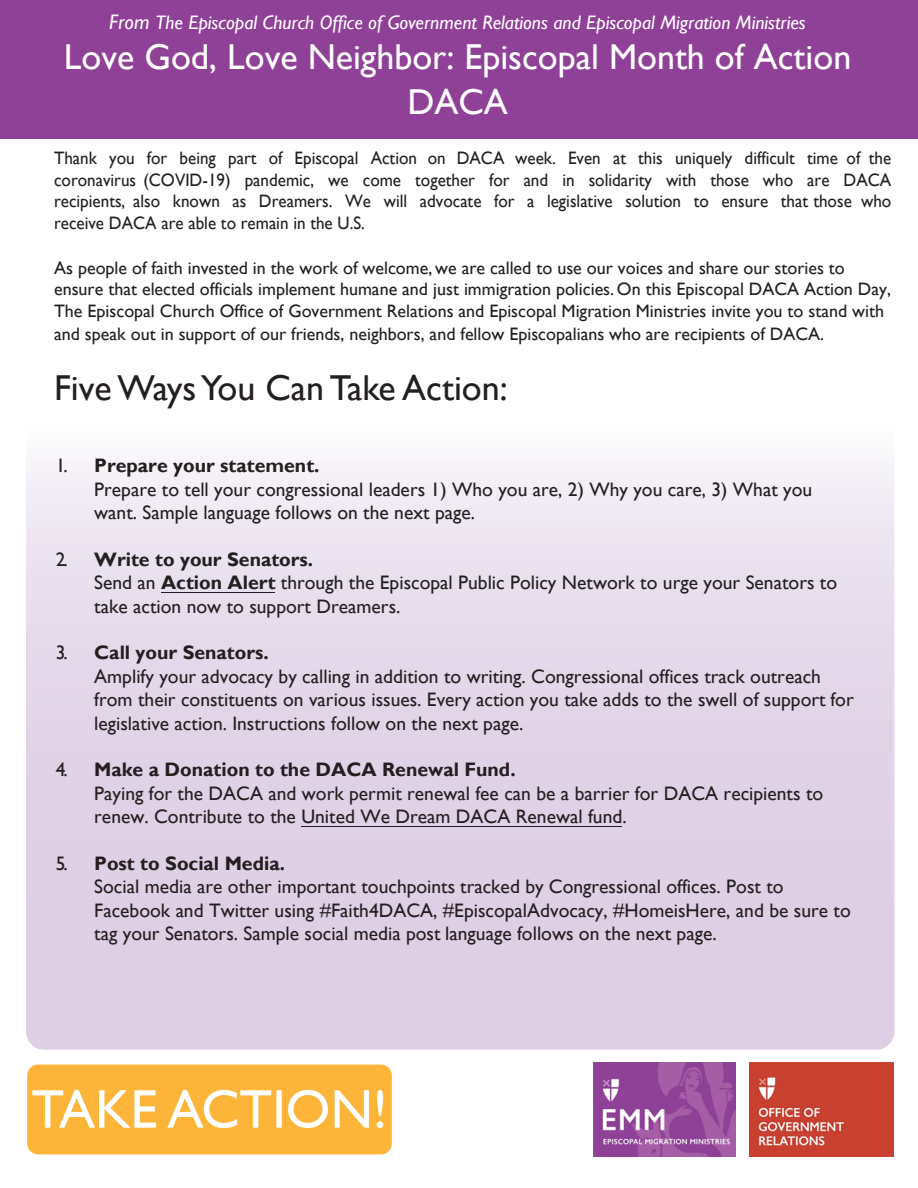
<style>
.page{position:relative;width:918px;height:1188px;background:#fff}
.page>*{position:absolute;margin:0;border:0;box-sizing:border-box;transform-origin:0 0}
.t1{font:36px/44.5px "Gill Sans";color:#fff;text-align:center}
.t2{font:36px "Gill Sans";color:#231f20}
.t3{font:19.5px/23.4px "Gill Sans";color:#231f20}
.t4{font:italic 19.5px "Gill Sans";color:#fff}
.t5{font:18px/22px "Gill Sans";color:#231f20}
.t6{font:18px/21.6px "Gill Sans";color:#231f20;text-align:justify;scale:.95 1}
.s1{font-size:21px}
.s2{font-weight:700}
</style>
<div class="page">
<div style="left:26px;top:152px;width:869px;height:898px;background:linear-gradient(to bottom,#fff,#d7c4df);border-radius:18px"></div>
<div style="left:0;top:0;width:918px;height:139px;background:#8f4198"></div>
<img style="left:749px;top:1063px;width:144px;height:93px">
<img style="left:593px;top:1063px;width:143px;height:93px">
<img style="left:27px;top:1064px;width:365px;height:91px">
<hr style="left:302px;top:826px;width:320px;height:1px;background:#231f20">
<hr style="left:161px;top:592px;width:114px;height:1px;background:#231f20">
<p class="t4" style="left:109px;top:11px;width:698px"><span class="s1">From</span> The Episcopal Church Office of Government Relations and Episcopal Migration Ministries</p>
<h1 class="t1" style="left:64px;top:36px;width:789px">Love God, Love Neighbor: Episcopal Month of Action<br>DACA</h1>
<p class="t6" style="left:54px;top:148px;width:883px">Thank you for being part of Episcopal Action on DACA week. Even at this uniquely difficult time of the coronavirus (COVID-19) pandemic, we come together for and in solidarity with those who are DACA recipients, also known as Dreamers. We will advocate for a legislative solution to ensure that those who receive DACA are able to remain in the U.S.</p>
<p class="t5" style="left:54px;top:258px;width:838px">As people of faith invested in the work of welcome, we are called to use our voices and share our stories to ensure that elected officials implement humane and just immigration policies. On this Episcopal DACA Action Day, The Episcopal Church Office of Government Relations and Episcopal Migration Ministries invite you to stand with and speak out in support of our friends, neighbors, and fellow Episcopalians who are recipients of DACA.</p>
<h1 class="t2" style="left:54px;top:373px;width:455px">Five Ways You Can Take Action:</h1>
<p class="t3" style="left:94px;top:454px;width:720px;text-indent:-38px">1. <span class="s2">Prepare your statement.<br></span>Prepare to tell your congressional leaders 1) Who you are, 2) Why you care, 3) What you want. Sample language follows on the next page.</p>
<p class="t3" style="left:94px;top:548px;width:744px;text-indent:-38px">2. <span class="s2">Write to your Senators.<br></span>Send an <span class="s2">Action Alert</span> through the Episcopal Public Policy Network to urge your Senators to take action now to support Dreamers.</p>
<p class="t3" style="left:94px;top:641px;width:761px;text-indent:-38px">3. <span class="s2">Call your Senators.<br></span>Amplify your advocacy by calling in addition to writing. Congressional offices track outreach from their constituents on various issues. Every action you take adds to the swell of support for legislative action. Instructions follow on the next page.</p>
<p class="t3" style="left:94px;top:758px;width:731px;text-indent:-38px">4. <span class="s2">Make a Donation to the DACA Renewal Fund.<br></span>Paying for the DACA and work permit renewal fee can be a barrier for DACA recipients to renew. Contribute to the United We Dream DACA Renewal fund.</p>
<p class="t3" style="left:94px;top:852px;width:758px;text-indent:-38px">5. <span class="s2">Post to Social Media.<br></span>Social media are other important touchpoints tracked by Congressional offices. Post to Facebook and Twitter using #Faith4DACA, #EpiscopalAdvocacy, #HomeisHere, and be sure to tag your Senators. Sample social media post language follows on the next page.</p>
</div>
